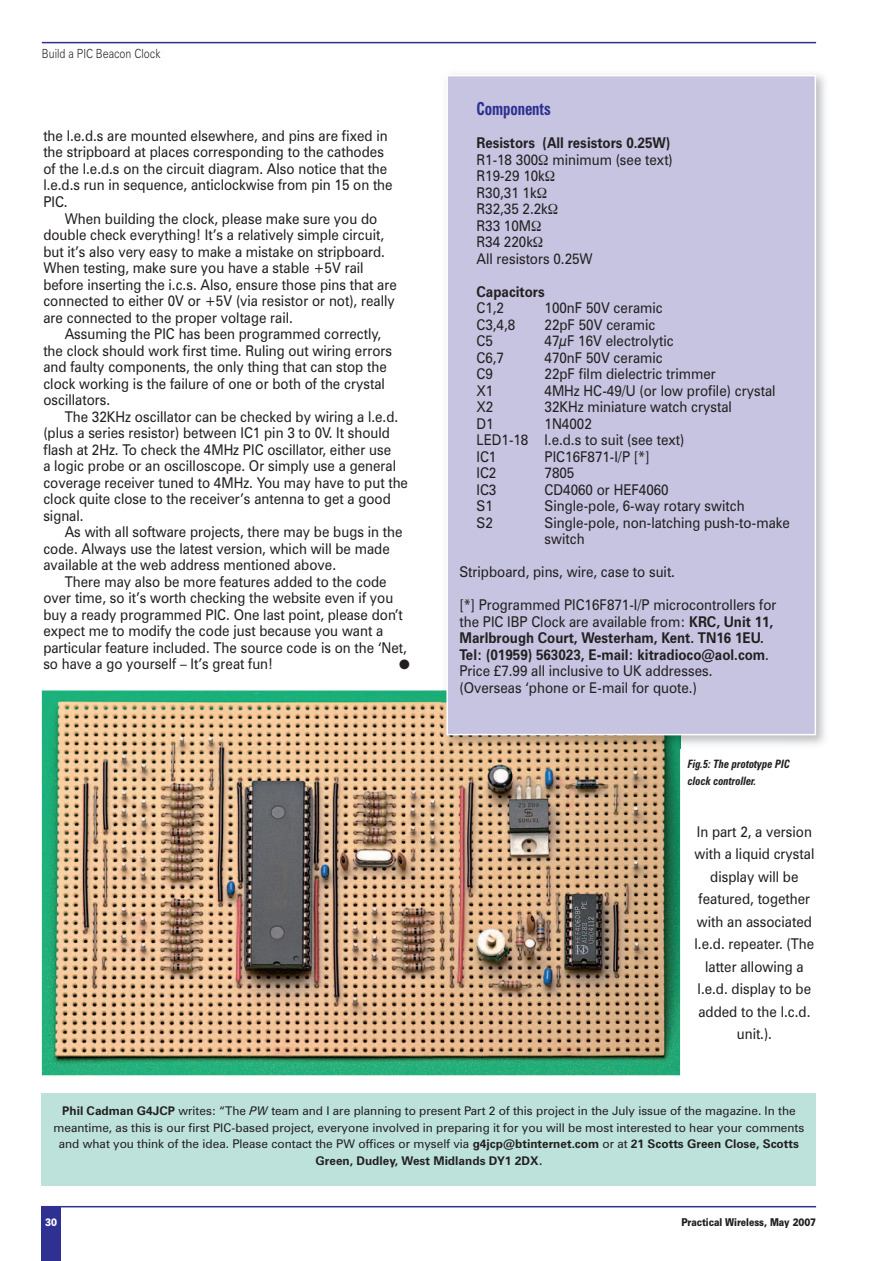
<style>
.page{position:relative;width:892px;height:1261px;background:#fff}
.page>*{position:absolute;margin:0;border:0;box-sizing:border-box;transform-origin:0 0}
.t1{font:700 condensed 18px "Zurich BT";letter-spacing:-.005em;color:#2e3092;scale:.83 1}
.t2{font:14.85px/16.5px "Zurich BT";color:#231f20;scale:.91 1}
.t3{font:700 14.85px/16.5px "Zurich BT";color:#231f20;scale:.91 1}
.t4{font:13.5px "Zapf Dingbats ITC";color:#231f20}
.t5{font:300 12.6px "Zurich BT";color:#231f20;scale:.83 1}
.t6{font:12px/16.5px "Zurich BT";color:#231f20;text-align:center}
.t7{font:italic 700 condensed 11.55px/16.5px "Zurich BT";color:#231f20;scale:.91 1}
.t8{font:900 10.8px "Zurich BT";letter-spacing:-.01em;color:#231f20;scale:.83 1}
.t9{font:900 10.8px "Zurich BT";color:#fff;scale:.83 1}
.s1{font-weight:700}
.s2{font-family:"Times"}
.s3{font-weight:400}
.s4{font-style:italic}
</style>
<div class="page">
<img style="left:42px;top:690px;width:638px;height:384px">
<div style="left:42px;top:1206px;width:19px;height:54px;background:#2e3092"></div>
<hr style="left:42px;top:1205px;width:774px;height:2px;background:#2e3092">
<hr style="left:42px;top:42px;width:774px;height:1px;background:#2e3092">
<img style="left:680px;top:735px;width:101px;height:13px">
<img style="left:441px;top:690px;width:239px;height:58px">
<div style="left:447px;top:76px;width:368px;height:658px;background:#c6c4e1"></div>
<div style="left:446px;top:75px;width:370px;height:660px;border:2px solid #fff"></div>
<div style="left:42px;top:1092px;width:774px;height:92px;background:#bde2dc"></div>
<p class="t5" style="left:42px;top:49px;width:144px">Build a PIC Beacon Clock</p>
<p class="t2" style="left:43px;top:129px;width:380px">the l.e.d.s are mounted elsewhere, and pins are fixed in</p>
<p class="t2" style="left:43px;top:145px;width:376px">the stripboard at places corresponding to the cathodes</p>
<p class="t2" style="left:43px;top:162px;width:379px">of the l.e.d.s on the circuit diagram. Also notice that the</p>
<p class="t2" style="left:43px;top:178px;width:385px">l.e.d.s run in sequence, anticlockwise from pin 15 on the</p>
<p class="t2" style="left:43px;top:195px;width:28px">PIC.</p>
<p class="t2" style="left:65px;top:211px;width:345px">When building the clock, please make sure you do</p>
<p class="t2" style="left:43px;top:228px;width:376px">double check everything! It’s a relatively simple circuit,</p>
<p class="t2" style="left:43px;top:244px;width:377px">but it’s also very easy to make a mistake on stripboard.</p>
<p class="t2" style="left:43px;top:261px;width:353px">When testing, make sure you have a stable +5V rail</p>
<p class="t2" style="left:43px;top:277px;width:390px">before inserting the i.c.s. Also, ensure those pins that are</p>
<p class="t2" style="left:43px;top:294px;width:387px">connected to either 0V or +5V (via resistor or not), really</p>
<p class="t2" style="left:43px;top:310px;width:276px">are connected to the proper voltage rail.</p>
<p class="t2" style="left:65px;top:327px;width:349px">Assuming the PIC has been programmed correctly,</p>
<p class="t2" style="left:43px;top:343px;width:385px">the clock should work first time. Ruling out wiring errors</p>
<p class="t2" style="left:43px;top:360px;width:379px">and faulty components, the only thing that can stop the</p>
<p class="t2" style="left:43px;top:376px;width:377px">clock working is the failure of one or both of the crystal</p>
<p class="t2" style="left:43px;top:393px;width:75px">oscillators.</p>
<p class="t2" style="left:65px;top:409px;width:368px">The 32KHz oscillator can be checked by wiring a l.e.d.</p>
<p class="t2" style="left:43px;top:426px;width:382px">(plus a series resistor) between IC1 pin 3 to 0V. It should</p>
<p class="t2" style="left:43px;top:442px;width:383px">flash at 2Hz. To check the 4MHz PIC oscillator, either use</p>
<p class="t2" style="left:43px;top:459px;width:389px">a logic probe or an oscilloscope. Or simply use a general</p>
<p class="t2" style="left:43px;top:475px;width:402px">coverage receiver tuned to 4MHz. You may have to put the</p>
<p class="t2" style="left:43px;top:492px;width:383px">clock quite close to the receiver’s antenna to get a good</p>
<p class="t2" style="left:43px;top:508px;width:46px">signal.</p>
<p class="t2" style="left:65px;top:525px;width:373px">As with all software projects, there may be bugs in the</p>
<p class="t2" style="left:43px;top:541px;width:382px">code. Always use the latest version, which will be made</p>
<p class="t2" style="left:43px;top:558px;width:323px">available at the web address mentioned above.</p>
<p class="t2" style="left:65px;top:574px;width:355px">There may also be more features added to the code</p>
<p class="t2" style="left:43px;top:591px;width:386px">over time, so it’s worth checking the website even if you</p>
<p class="t2" style="left:43px;top:607px;width:396px">buy a ready programmed PIC. One last point, please don’t</p>
<p class="t2" style="left:43px;top:624px;width:375px">expect me to modify the code just because you want a</p>
<p class="t2" style="left:43px;top:640px;width:401px">particular feature included. The source code is on the ‘Net,</p>
<p class="t2" style="left:43px;top:657px;width:254px">so have a go yourself – It’s great fun!</p>
<p class="t4" style="left:399px;top:658px;width:12px">●</p>
<p class="t1" style="left:476px;top:102px;width:91px">Components</p>
<p class="t2" style="left:476px;top:136px;width:217px"><span class="s1">Resistors (All resistors 0.25W)<br></span>R1-18 300<span class="s2">Ω</span> minimum (see text)<br>R19-29 10k<span class="s2">Ω<br></span>R30,31 1k<span class="s2">Ω<br></span>R32,35 2.2k<span class="s2">Ω<br></span>R33 10M<span class="s2">Ω<br></span>R34 220k<span class="s2">Ω<br></span>All resistors 0.25W</p>
<p class="t3" style="left:476px;top:284px;width:76px">Capacitors<br><span class="s3">C1,2</span></p>
<p class="t2" style="left:544px;top:301px;width:131px">100nF 50V ceramic</p>
<p class="t2" style="left:476px;top:317px;width:44px">C3,4,8</p>
<p class="t2" style="left:544px;top:317px;width:123px">22pF 50V ceramic</p>
<p class="t2" style="left:476px;top:334px;width:20px">C5</p>
<p class="t2" style="left:544px;top:334px;width:143px">47µF 16V electrolytic</p>
<p class="t2" style="left:476px;top:350px;width:32px">C6,7</p>
<p class="t2" style="left:544px;top:350px;width:131px">470nF 50V ceramic</p>
<p class="t2" style="left:476px;top:367px;width:20px">C9</p>
<p class="t2" style="left:544px;top:367px;width:190px">22pF film dielectric trimmer</p>
<p class="t2" style="left:476px;top:383px;width:20px">X1</p>
<p class="t2" style="left:544px;top:383px;width:255px">4MHz HC-49/U (or low profile) crystal</p>
<p class="t2" style="left:476px;top:400px;width:20px">X2</p>
<p class="t2" style="left:544px;top:400px;width:207px">32KHz miniature watch crystal</p>
<p class="t2" style="left:476px;top:416px;width:20px">D1</p>
<p class="t2" style="left:476px;top:416px;width:230px;text-indent:68px">1N4002<br>LED1-18 l.e.d.s to suit (see text)<br>IC1</p>
<p class="t2" style="left:544px;top:449px;width:117px">PIC16F871-I/P [*]</p>
<p class="t2" style="left:476px;top:466px;width:23px">IC2</p>
<p class="t2" style="left:544px;top:466px;width:34px">7805</p>
<p class="t2" style="left:476px;top:482px;width:23px">IC3</p>
<p class="t2" style="left:544px;top:482px;width:138px">CD4060 or HEF4060</p>
<p class="t2" style="left:476px;top:499px;width:19px">S1</p>
<p class="t2" style="left:544px;top:499px;width:221px">Single-pole, 6-way rotary switch</p>
<p class="t2" style="left:476px;top:515px;width:19px">S2</p>
<p class="t2" style="left:544px;top:515px;width:271px">Single-pole, non-latching push-to-make switch</p>
<p class="t2" style="left:459px;top:565px;width:238px">Stripboard, pins, wire, case to suit.</p>
<p class="t2" style="left:459px;top:598px;width:350px">[*] Programmed PIC16F871-I/P microcontrollers for the PIC IBP Clock are available from: <span class="s1">KRC, Unit 11, Marlbrough Court, Westerham, Kent. TN16 1EU.<br>Tel: (01959) 563023, E-mail: kitradioco@aol.com</span>.<br>Price £7.99 all inclusive to UK addresses. (Overseas ‘phone or E-mail for quote.)</p>
<p class="t7" style="left:687px;top:756px;width:114px">Fig.5: The prototype PIC clock controller.</p>
<p class="t2" style="left:694px;top:821px;width:133px;line-height:22.5px;text-align:center">In part 2, a version with a liquid crystal display will be featured, together with an associated l.e.d. repeater. (The latter allowing a l.e.d. display to be added to the l.c.d. unit.).</p>
<p class="t6" style="left:54px;top:1103px;width:752px"><span class="s1">Phil Cadman G4JCP</span> writes: “The <span class="s4">PW</span> team and I are planning to present Part 2 of this project in the July issue of the magazine. In the meantime, as this is our first PIC-based project, everyone involved in preparing it for you will be most interested to hear your comments and what you think of the idea. Please contact the PW offices or myself via <span class="s1">g4jcp@btinternet.com</span> or at <span class="s1">21 Scotts Green Close, Scotts Green, Dudley, West Midlands DY1 2DX.</span></p>
<p class="t9" style="left:45px;top:1218px;width:16px">30</p>
<p class="t8" style="left:681px;top:1217px;width:164px">Practical Wireless, May 2007</p>
</div>
